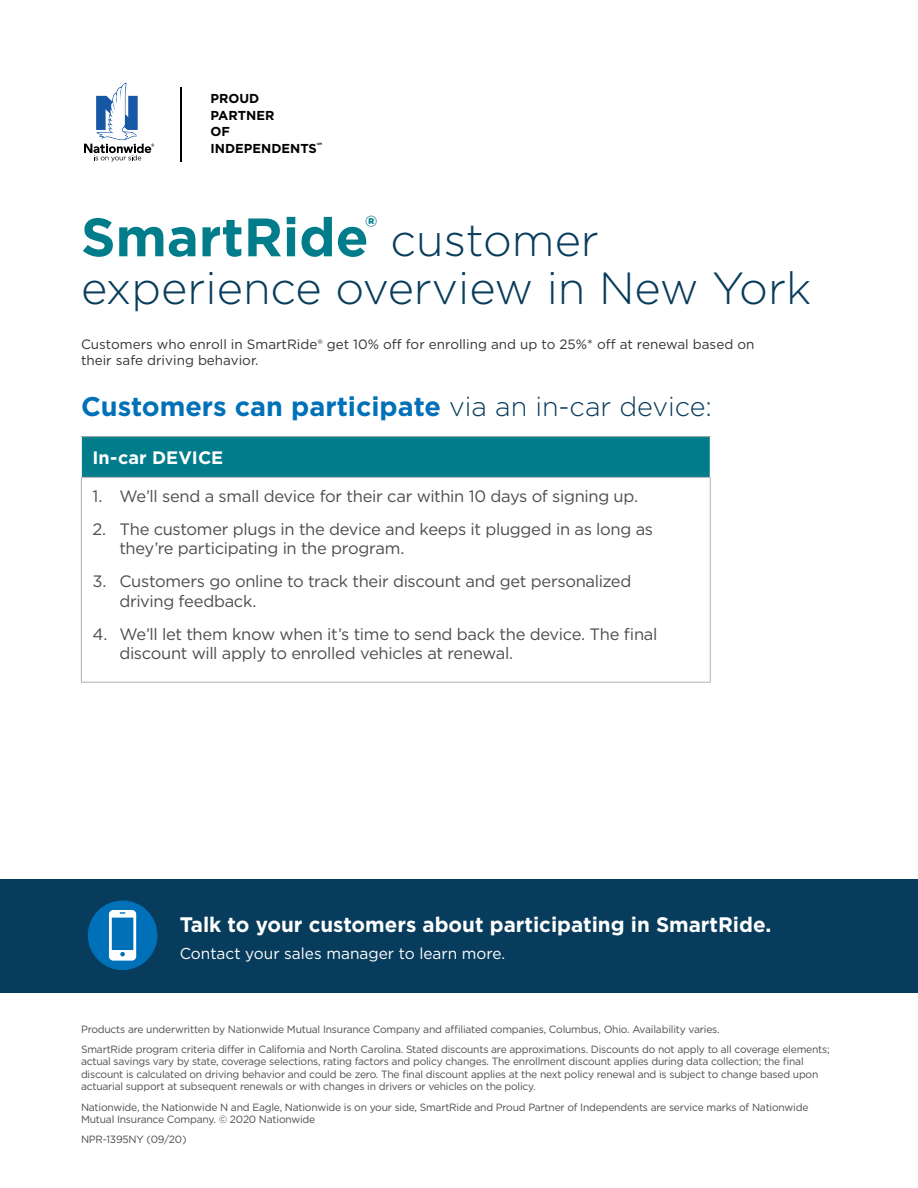
<style>
.page{position:relative;width:918px;height:1188px;background:#fff}
.page>*{position:absolute;margin:0;border:0;box-sizing:border-box;transform-origin:0 0}
.H1_1{font:700 54px "Gotham";color:#007c8a}
.H1_1-2{font:300 45px "Gotham";color:#083c5c}
.H2_1{font:700 27px "Gotham";color:#0071b9}
.H2_2{font:700 21px "Gotham";color:#fff}
.t1{font:700 18px "Gotham";letter-spacing:.005em;color:#fff}
.t2{font:16.5px/19.5px "Gotham";letter-spacing:-.02em;color:#4d4d4f}
.t3{font:15.75px "Gotham";color:#fff}
.t4{font:13.5px "Gotham";color:#333}
.t5{font:700 12.9px/16.6px "Gotham";color:#000}
.t6{font:10.5px/12.6px "Gotham";letter-spacing:-.02em;color:#4d4d4f}
.s1{font-weight:300;font-size:45px;color:#083c5c}
.s2{font-weight:300;color:#083c5c}
</style>
<div class="page">
<svg style="left:84px;top:83px;width:70px;height:78px"></svg>
<hr style="left:181px;top:87px;width:1px;height:74px;background:#000">
<div style="left:102px;top:102px;width:216px;height:40px;background:#fff"></div>
<div style="left:81px;top:437px;width:629px;height:40px;background:#007c8a"></div>
<hr style="left:81px;top:436px;width:630px;height:1px;background:#aeafaf">
<hr style="left:81px;top:478px;width:1px;height:204px;background:#aeafaf">
<hr style="left:81px;top:477px;width:630px;height:1px;background:#aeafaf">
<hr style="left:710px;top:478px;width:1px;height:204px;background:#aeafaf">
<hr style="left:81px;top:682px;width:630px;height:1px;background:#aeafaf">
<hr style="left:81px;top:437px;width:1px;height:40px;background:#fff">
<div style="left:0;top:879px;width:918px;height:113px;background:#083c5c"></div>
<svg style="left:88px;top:900px;width:69px;height:70px"></svg>
<p class="t5" style="left:210px;top:90px;width:113px">PROUD<br>PARTNER<br>OF<br>INDEPENDENTS<sup>℠</sup></p>
<h1 class="H1_1" style="left:81px;top:201px;width:519px">SmartRide<sup>®</sup> <span class="s1">customer</span></h1>
<h1 class="H1_1-2" style="left:81px;top:260px;width:732px">experience overview in New York</h1>
<p class="t4" style="left:81px;top:335px;width:675px">Customers who enroll in SmartRide® get 10% off for enrolling and up to 25%* off at renewal based on</p>
<p class="t4" style="left:81px;top:352px;width:179px">their safe driving behavior.</p>
<h2 class="H2_1" style="left:81px;top:389px;width:633px">Customers can participate <span class="s2">via an in-car device:</span></h2>
<p class="t1" style="left:92px;top:446px;width:132px">In-car DEVICE</p>
<p class="t2" style="left:92px;top:486px;width:547px">1. We’ll send a small device for their car within 10 days of signing up.</p>
<p class="t2" style="left:119px;top:519px;width:535px;text-indent:-27px">2. The customer plugs in the device and keeps it plugged in as long as they’re participating in the program.</p>
<p class="t2" style="left:119px;top:571px;width:514px;text-indent:-27px">3. Customers go online to track their discount and get personalized driving feedback.</p>
<p class="t2" style="left:119px;top:624px;width:540px;text-indent:-27px">4. We’ll let them know when it’s time to send back the device. The final discount will apply to enrolled vehicles at renewal.</p>
<h2 class="H2_2" style="left:180px;top:911px;width:593px">Talk to your customers about participating in SmartRide.</h2>
<p class="t3" style="left:180px;top:943px;width:327px">Contact your sales manager to learn more.</p>
<p class="t6" style="left:81px;top:1022px;width:640px">Products are underwritten by Nationwide Mutual Insurance Company and affiliated companies, Columbus, Ohio. Availability varies.</p>
<p class="t6" style="left:81px;top:1042px;width:750px">SmartRide program criteria differ in California and North Carolina. Stated discounts are approximations. Discounts do not apply to all coverage elements; actual savings vary by state, coverage selections, rating factors and policy changes. The enrollment discount applies during data collection; the final discount is calculated on driving behavior and could be zero. The final discount applies at the next policy renewal and is subject to change based upon actuarial support at subsequent renewals or with changes in drivers or vehicles on the policy.</p>
<p class="t6" style="left:81px;top:1100px;width:729px">Nationwide, the Nationwide N and Eagle, Nationwide is on your side, SmartRide and Proud Partner of Independents are service marks of Nationwide<br>Mutual Insurance Company. © 2020 Nationwide</p>
<p class="t6" style="left:81px;top:1133px;width:107px">NPR-1395NY (09/20)</p>
</div>
